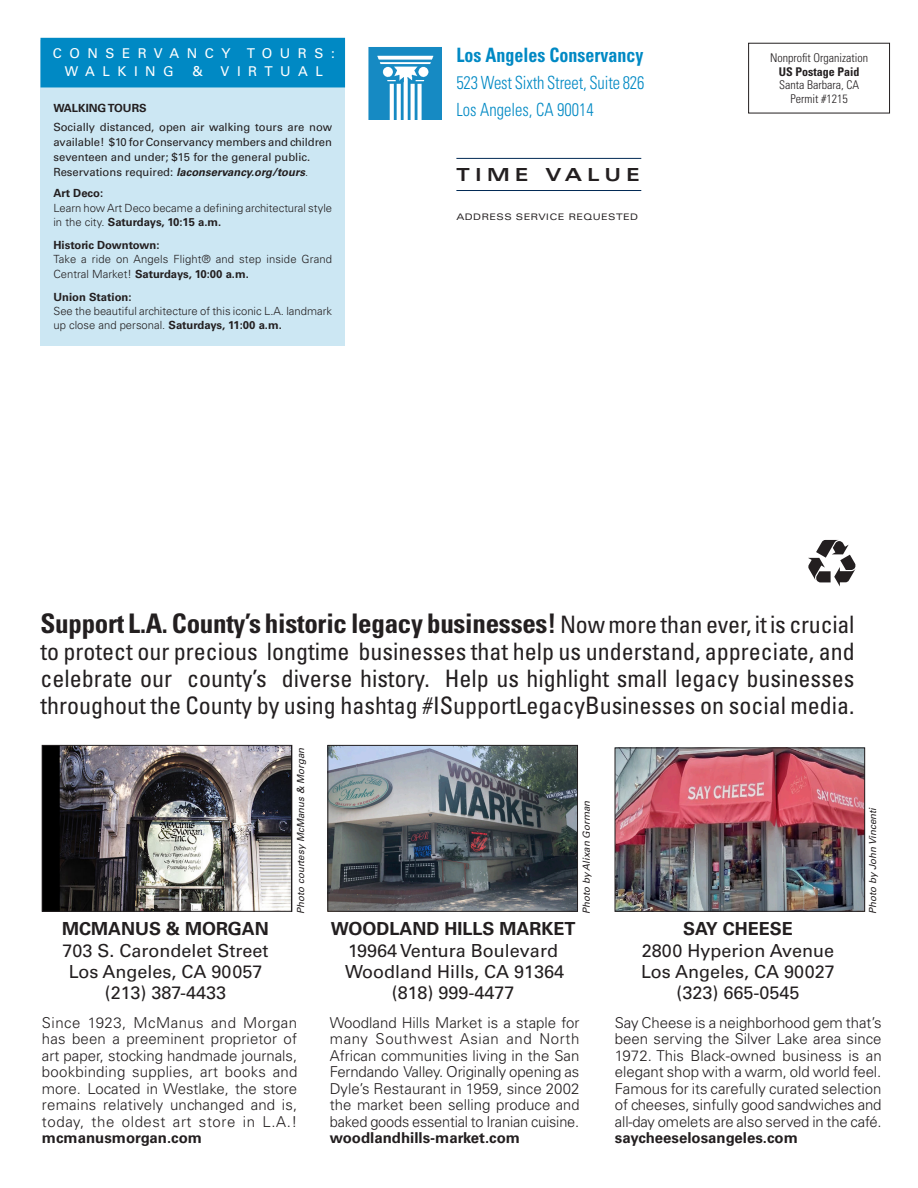
<style>
.page{position:relative;width:918px;height:1188px;background:#fff}
.page>*{position:absolute;margin:0;border:0;box-sizing:border-box;transform-origin:0 0}
.a_Headline{font:700 condensed 27px "Univers LT Std";letter-spacing:-.01em;color:#231f20}
.a_Headline-2{font:condensed 24px/27px "Univers LT Std";color:#231f20;text-align:justify}
.a_Boxed_byline{font:700 condensed 19.8px "Univers LT Std";color:#0089c4;scale:.91 1}
.a_Boxed_byline-2{font:300 condensed 18.15px "Univers LT Std";letter-spacing:-.005em;color:#0089c4;scale:.91 1}
.t1{font:18px "Univers LT Std";color:#231f20}
.t2{font:700 18px "Univers LT Std";color:#231f20}
.a_Boxed_byline-3{font:700 expanded 18px "Univers LT Std";letter-spacing:.3em;color:#231f20}
.a_Body_text_-_no_ind{font:300 15px/16.5px "Univers LT Std";letter-spacing:-.005em;color:#231f20;text-align:justify}
.a_Reverse_headings{font:13.5px/18px "Univers LT Std";letter-spacing:.555em;color:#fff}
.a_Boxed_byline-4{font:300 condensed 12px "Univers LT Std";color:#231f20}
.a_Boxed_byline-5{font:700 condensed 12px "Univers LT Std";color:#231f20}
.t3{font:300 11.25px/14.2px "Univers LT Std";color:#231f20}
.a_Boxed_body_text{font:11.25px/15px "Univers LT Std";color:#231f20;text-align:justify}
.t4{font:700 11.25px "Univers LT Std";color:#231f20}
.a_Boxed_body_text-2{font:italic 700 11.25px "Univers LT Std";color:#231f20}
.a_Caption{font:italic 9.75px "Univers LT Std";color:#231f20}
.a_Boxed_byline-6{font:expanded 9px "Univers LT Std";letter-spacing:.05em;color:#231f20}
.s1{font-weight:400;font-style:normal}
.s2{font-weight:300;font-style:normal}
.s3{font-weight:700}
.s4{font-weight:400;font-size:24px}
</style>
<div class="page">
<svg style="left:808px;top:540px;width:48px;height:46px"></svg>
<img style="left:369px;top:47px;width:72px;height:72px">
<div style="left:748px;top:43px;width:142px;height:70px;border:1px solid #231f20"></div>
<hr style="left:456px;top:158px;width:185px;height:1px;background:#002954">
<hr style="left:456px;top:190px;width:185px;height:1px;background:#002954">
<div style="left:40px;top:40px;width:305px;height:306px;background:#cce7f3"></div>
<div style="left:40px;top:38px;width:305px;height:49px;background:#0089c4"></div>
<img style="left:330px;top:747px;width:246px;height:163px">
<div style="left:328px;top:745px;width:250px;height:167px;border:1px solid #231f20"></div>
<img style="left:44px;top:747px;width:246px;height:163px">
<div style="left:42px;top:745px;width:250px;height:167px;border:1px solid #231f20"></div>
<img style="left:617px;top:750px;width:246px;height:160px">
<div style="left:615px;top:748px;width:250px;height:164px;border:1px solid #231f20"></div>
<p class="a_Reverse_headings" style="left:65px;top:45px;width:271px;text-indent:-12px">CONSERVANCY TOURS:<br>WALKING</p>
<p class="a_Reverse_headings" style="left:193px;top:63px;width:12px">&amp;</p>
<p class="a_Reverse_headings" style="left:221px;top:63px;width:104px">VIRTUAL</p>
<p class="t4" style="left:53px;top:102px;width:95px">WALKING TOURS</p>
<p class="a_Boxed_body_text" style="left:53px;top:119px;width:280px">Socially distanced, open air walking tours are now available! $10 for Conservancy members and children seventeen and under; $15 for the general public.</p>
<p class="a_Boxed_body_text-2" style="left:53px;top:165px;width:256px"><span class="s1">Reservations required:</span> laconservancy.org/tours<span class="s2">.</span></p>
<p class="t4" style="left:53px;top:187px;width:51px">Art Deco:</p>
<p class="t3" style="left:53px;top:200px;width:280px">Learn how Art Deco became a defining architectural style in the city. <span class="s3">Saturdays, 10:15 a.m.</span></p>
<p class="t4" style="left:53px;top:239px;width:108px">Historic Downtown:</p>
<p class="t3" style="left:53px;top:252px;width:280px">Take a ride on Angels Flight® and step inside Grand<br>Central Market! <span class="s3">Saturdays, 10:00 a.m.</span></p>
<p class="t4" style="left:53px;top:290px;width:80px">Union Station:</p>
<p class="t3" style="left:53px;top:304px;width:280px">See the beautiful architecture of this iconic L.A. landmark up close and personal. <span class="s3">Saturdays, 11:00 a.m.</span></p>
<p class="a_Boxed_byline" style="left:456px;top:43px;width:207px">Los Angeles Conservancy</p>
<p class="a_Boxed_byline-2" style="left:456px;top:72px;width:208px">523 West Sixth Street, Suite 826</p>
<p class="a_Boxed_byline-2" style="left:456px;top:99px;width:153px">Los Angeles, CA 90014</p>
<p class="a_Boxed_byline-3" style="left:456px;top:164px;width:185px">TIME VALUE</p>
<p class="a_Boxed_byline-6" style="left:456px;top:211px;width:183px">ADDRESS SERVICE REQUESTED</p>
<p class="a_Boxed_byline-4" style="left:770px;top:50px;width:99px">Nonprofit Organization</p>
<p class="a_Boxed_byline-5" style="left:779px;top:64px;width:82px">US Postage Paid</p>
<p class="a_Boxed_byline-4" style="left:779px;top:78px;width:81px">Santa Barbara, CA</p>
<p class="a_Boxed_byline-4" style="left:790px;top:92px;width:59px">Permit #1215</p>
<p class="a_Headline" style="left:40px;top:607px;width:816px">Support L.A. County’s historic legacy businesses! <span class="s4">Now more than ever, it is crucial</span></p>
<p class="a_Headline-2" style="left:40px;top:638px;width:816px">to protect our precious longtime businesses that help us understand, appreciate, and celebrate our county’s diverse history. Help us highlight small legacy businesses throughout the County by using hashtag #ISupportLegacyBusinesses on social media.</p>
<p class="a_Caption" style="left:295px;top:914px;width:168px;rotate:-90deg">Photo courtesy McManus &amp; Morgan</p>
<p class="a_Caption" style="left:581px;top:914px;width:115px;rotate:-90deg">Photo by Alixan Gorman</p>
<p class="a_Caption" style="left:867px;top:914px;width:108px;rotate:-90deg">Photo by John Vincenti</p>
<p class="t2" style="left:62px;top:918px;width:208px">MCMANUS &amp; MORGAN</p>
<p class="t1" style="left:62px;top:940px;width:208px">703 S. Carondelet Street</p>
<p class="t1" style="left:69px;top:961px;width:195px">Los Angeles, CA 90057</p>
<p class="t1" style="left:105px;top:982px;width:123px">(213) 387-4433</p>
<p class="t2" style="left:331px;top:918px;width:246px">WOODLAND HILLS MARKET</p>
<p class="t1" style="left:348px;top:940px;width:211px">19964 Ventura Boulevard</p>
<p class="t1" style="left:345px;top:961px;width:220px">Woodland Hills, CA 91364</p>
<p class="t1" style="left:392px;top:982px;width:124px">(818) 999-4477</p>
<p class="a_Body_text_-_no_ind" style="left:330px;top:1014px;width:251px">Woodland Hills Market is a staple for many Southwest Asian and North African communities living in the San Ferndando Valley. Originally opening as Dyle’s Restaurant in 1959, since 2002 the market been selling produce and baked goods essential to Iranian cuisine. <span class="s3">woodlandhills-market.com</span></p>
<p class="t2" style="left:683px;top:918px;width:111px">SAY CHEESE</p>
<p class="t1" style="left:642px;top:940px;width:194px">2800 Hyperion Avenue</p>
<p class="t1" style="left:641px;top:961px;width:195px">Los Angeles, CA 90027</p>
<p class="t1" style="left:676px;top:982px;width:125px">(323) 665-0545</p>
<p class="a_Body_text_-_no_ind" style="left:42px;top:1014px;width:257px">Since 1923, McManus and Morgan has been a preeminent proprietor of art paper, stocking handmade journals, bookbinding supplies, art books and more. Located in Westlake, the store remains relatively unchanged and is, today, the oldest art store in L.A.! <span class="s3">mcmanusmorgan.com</span></p>
<p class="a_Body_text_-_no_ind" style="left:615px;top:1014px;width:268px">Say Cheese is a neighborhood gem that’s been serving the Silver Lake area since 1972. This Black-owned business is an elegant shop with a warm, old world feel.<br>Famous for its carefully curated selection of cheeses, sinfully good sandwiches and all-day omelets are also served in the café. <span class="s3">saycheeselosangeles.com</span></p>
</div>
